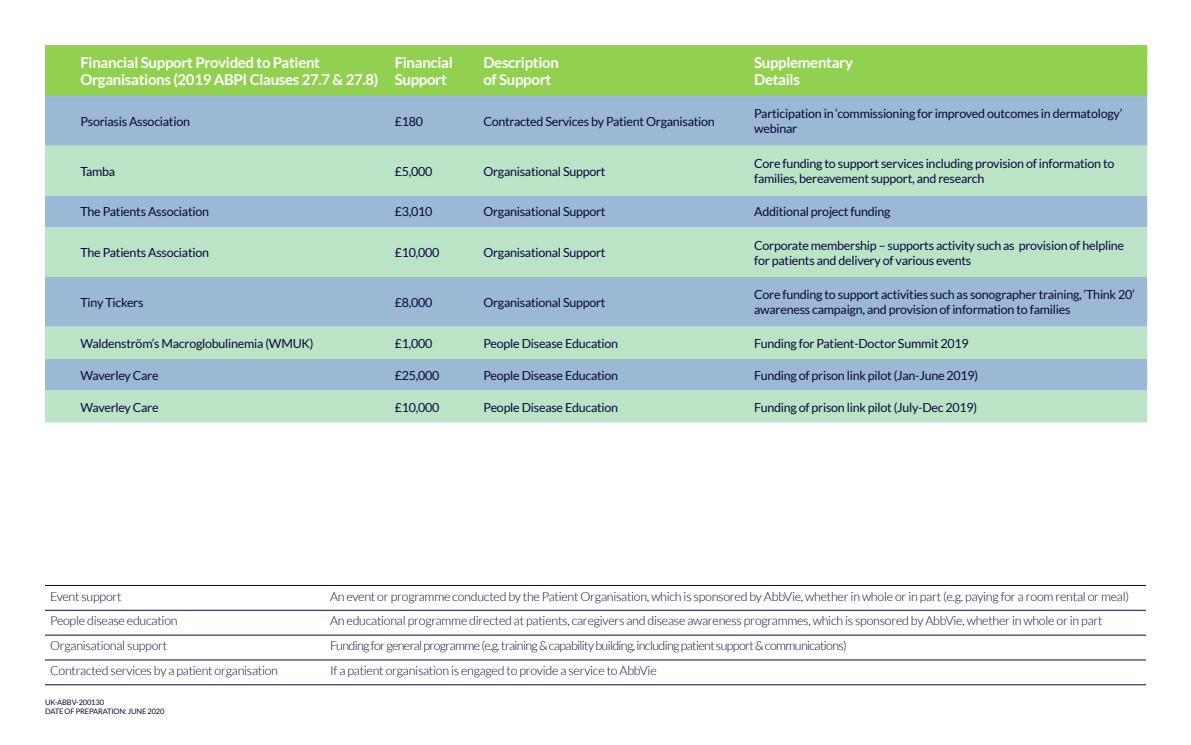
<style>
.page{position:relative;width:1191px;height:745px;background:#fff}
.page>*{position:absolute;margin:0;border:0;box-sizing:border-box;transform-origin:0 0}
.t1{font:700 15px/16.9px "Lato";letter-spacing:-.02em;color:#fff}
.t2{font:12.5px/15px "Lato";letter-spacing:-.02em;color:#08083b}
.t3{font:300 12.5px "Lato";letter-spacing:-.02em;color:#08083b}
.t4{font:300 12.5px "Lato";letter-spacing:-.05em;color:#08083b}
.t5{font:7.5px/9px "Lato";letter-spacing:-.02em;color:#08083b}
</style>
<div class="page">
<hr style="left:45px;top:585px;width:280px;height:1px;background:#08083b">
<hr style="left:325px;top:585px;width:821px;height:1px;background:#08083b">
<hr style="left:45px;top:609px;width:280px;height:1px;background:#08083b">
<hr style="left:325px;top:609px;width:821px;height:1px;background:#08083b">
<hr style="left:45px;top:634px;width:280px;height:1px;background:#08083b">
<hr style="left:325px;top:634px;width:821px;height:1px;background:#08083b">
<hr style="left:45px;top:659px;width:280px;height:1px;background:#08083b">
<hr style="left:325px;top:659px;width:821px;height:1px;background:#08083b">
<hr style="left:45px;top:684px;width:280px;height:1px;background:#08083b">
<hr style="left:325px;top:684px;width:821px;height:1px;background:#08083b">
<div style="left:45px;top:45px;width:1102px;height:51px;background:#92d050"></div>
<div style="left:45px;top:96px;width:1102px;height:50px;background:#9bb9d4"></div>
<svg style="left:45px;top:146px;width:1102px;height:276px;background:#aed2cc"></svg>
<p class="t1" style="left:80px;top:54px;width:299px">Financial Support Provided to Patient<br>Organisations (2019 ABPI Clauses 27.7 &amp; 27.8)</p>
<p class="t1" style="left:395px;top:54px;width:60px">Financial<br>Support</p>
<p class="t1" style="left:483px;top:54px;width:77px">Description of Support</p>
<p class="t1" style="left:754px;top:54px;width:100px">Supplementary<br>Details</p>
<p class="t2" style="left:80px;top:114px;width:111px">Psoriasis Association</p>
<p class="t2" style="left:395px;top:114px;width:30px">£180</p>
<p class="t2" style="left:483px;top:114px;width:233px">Contracted Services by Patient Organisation</p>
<p class="t2" style="left:754px;top:106px;width:369px">Participation in ‘commissioning for improved outcomes in dermatology’ webinar</p>
<p class="t2" style="left:80px;top:163px;width:36px">Tamba</p>
<p class="t2" style="left:395px;top:163px;width:39px">£5,000</p>
<p class="t2" style="left:483px;top:163px;width:124px">Organisational Support</p>
<p class="t2" style="left:754px;top:156px;width:362px">Core funding to support services including provision of information to families, bereavement support, and research</p>
<p class="t2" style="left:80px;top:204px;width:130px">The Patients Association</p>
<p class="t2" style="left:395px;top:204px;width:39px">£3,010</p>
<p class="t2" style="left:483px;top:204px;width:124px">Organisational Support</p>
<p class="t2" style="left:754px;top:204px;width:138px">Additional project funding</p>
<p class="t2" style="left:80px;top:245px;width:130px">The Patients Association</p>
<p class="t2" style="left:395px;top:245px;width:46px">£10,000</p>
<p class="t2" style="left:483px;top:245px;width:124px">Organisational Support</p>
<p class="t2" style="left:754px;top:237px;width:371px">Corporate membership – supports activity such as provision of helpline for patients and delivery of various events</p>
<p class="t2" style="left:80px;top:294px;width:64px">Tiny Tickers</p>
<p class="t2" style="left:395px;top:294px;width:39px">£8,000</p>
<p class="t2" style="left:483px;top:294px;width:124px">Organisational Support</p>
<p class="t2" style="left:754px;top:287px;width:382px">Core funding to support activities such as sonographer training, ‘Think 20’ awareness campaign, and provision of information to families</p>
<p class="t2" style="left:80px;top:335px;width:234px">Waldenström’s Macroglobulinemia (WMUK)</p>
<p class="t2" style="left:395px;top:335px;width:39px">£1,000</p>
<p class="t2" style="left:483px;top:335px;width:136px">People Disease Education</p>
<p class="t2" style="left:754px;top:335px;width:216px">Funding for Patient-Doctor Summit 2019</p>
<p class="t2" style="left:81px;top:367px;width:80px">Waverley Care</p>
<p class="t2" style="left:395px;top:367px;width:46px">£25,000</p>
<p class="t2" style="left:483px;top:367px;width:136px">People Disease Education</p>
<p class="t2" style="left:754px;top:367px;width:225px">Funding of prison link pilot (Jan-June 2019)</p>
<p class="t2" style="left:81px;top:399px;width:80px">Waverley Care</p>
<p class="t2" style="left:395px;top:399px;width:46px">£10,000</p>
<p class="t2" style="left:483px;top:399px;width:136px">People Disease Education</p>
<p class="t2" style="left:754px;top:399px;width:225px">Funding of prison link pilot (July-Dec 2019)</p>
<p class="t3" style="left:50px;top:589px;width:73px">Event support</p>
<p class="t3" style="left:330px;top:589px;width:800px">An event or programme conducted by the Patient Organisation, which is sponsored by AbbVie, whether in whole or in part (e.g. paying for a room rental or meal)</p>
<p class="t3" style="left:50px;top:613px;width:129px">People disease education</p>
<p class="t3" style="left:330px;top:613px;width:774px">An educational programme directed at patients, caregivers and disease awareness programmes, which is sponsored by AbbVie, whether in whole or in part</p>
<p class="t3" style="left:50px;top:638px;width:119px">Organisational support</p>
<p class="t4" style="left:330px;top:638px;width:518px">Funding for general programme (e.g. training &amp; capability building, including patient support &amp; communications)</p>
<p class="t3" style="left:50px;top:663px;width:229px">Contracted services by a patient organisation</p>
<p class="t3" style="left:330px;top:663px;width:328px">If a patient organisation is engaged to provide a service to AbbVie</p>
<p class="t5" style="left:45px;top:697px;width:121px">UK-ABBV-200130<br>DATE OF PREPARATION: JUNE 2020</p>
</div>
